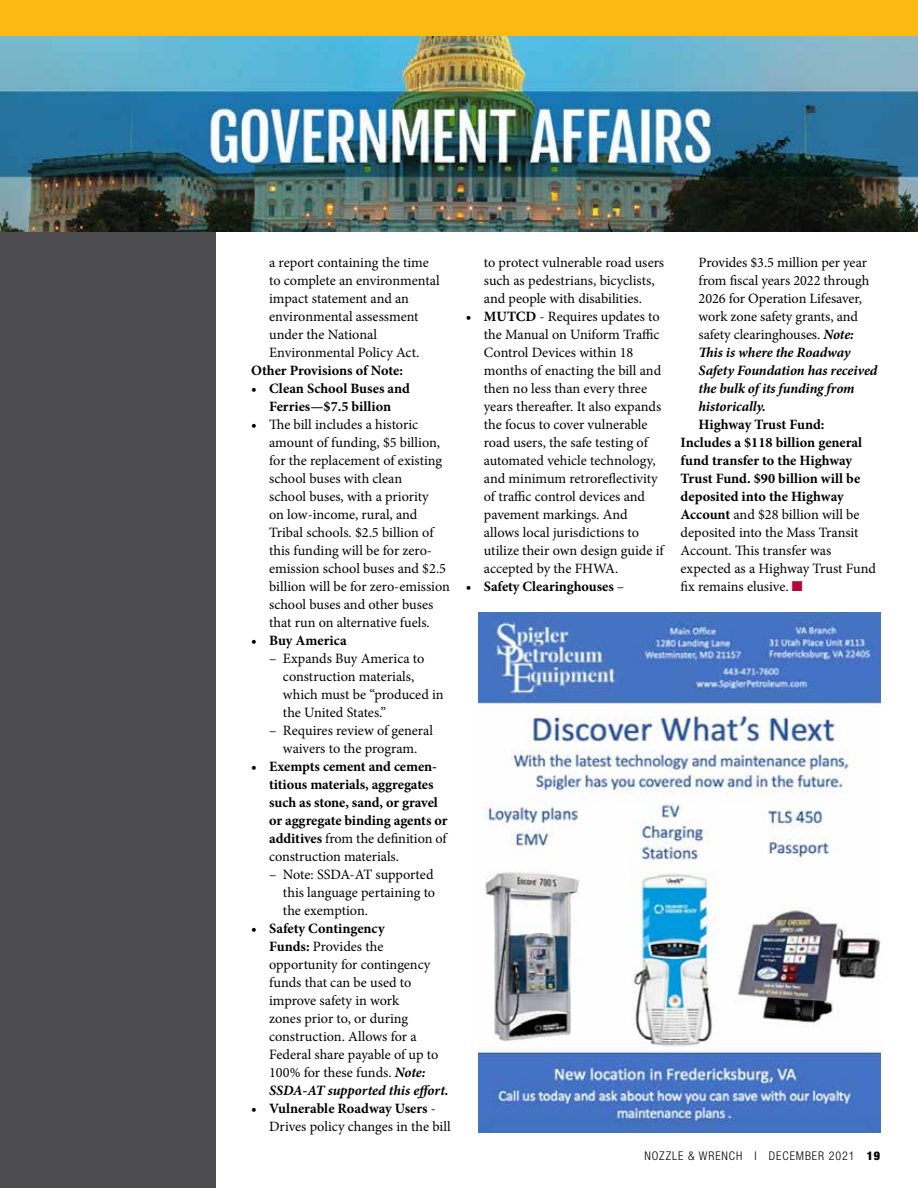
<style>
.page{position:relative;width:918px;height:1188px;background:#fff}
.page>*{position:absolute;margin:0;border:0;box-sizing:border-box;transform-origin:0 0}
.t1{font:14.25px/18px "Minion Pro";color:#000}
.t2{font:700 14.25px/18px "Minion Pro";letter-spacing:-.005em;color:#000}
.t3{font:300 condensed 12px "Helvetica Neue";letter-spacing:.075em;color:#000}
.s1{font-weight:700}
.s2{font-weight:400}
.s3{font-weight:700;font-style:italic}
.s4{color:#b30838}
.s5{font-weight:900}
</style>
<div class="page">
<div style="left:0;top:0;width:918px;height:37px;background:#fdb913"></div>
<div style="left:0;top:38px;width:216px;height:1150px;background:#4d4d4f"></div>
<img style="left:0;top:37px;width:918px;height:194px">
<img style="left:478px;top:612px;width:402px;height:520px">
<p class="t1" style="left:269px;top:254px;width:172px">a report containing the time to complete an environmental impact statement and an environmental assessment under the National<br>Environmental Policy Act.</p>
<p class="t2" style="left:251px;top:362px;width:154px">Other Provisions of Note:</p>
<p class="t2" style="left:251px;top:380px;width:160px;text-align:center">• Clean School Buses and<br>Ferries—$7.5 billion</p>
<p class="t1" style="left:269px;top:416px;width:182px;text-indent:-18px"><span class="s1">•</span> The bill includes a historic amount of funding, $5 billion, for the replacement of existing school buses with clean<br>school buses, with a priority<br>on low-income, rural, and<br>Tribal schools. $2.5 billion of this funding will be for zero&shy;emission school buses and $2.5 billion will be for zero-emission school buses and other buses that run on alternative fuels.</p>
<p class="t2" style="left:251px;top:632px;width:97px">• Buy America</p>
<p class="t1" style="left:283px;top:650px;width:162px;text-indent:-14px">– Expands Buy America to construction materials, which must be “produced in the United States.”</p>
<p class="t1" style="left:269px;top:722px;width:166px;text-align:center">– Requires review of general waivers to the program.</p>
<p class="t2" style="left:269px;top:758px;width:180px;text-indent:-18px">• Exempts cement and cemen&shy;titious materials, aggregates such as stone, sand, or gravel or aggregate binding agents or additives <span class="s2">from the definition of construction materials.</span></p>
<p class="t1" style="left:283px;top:866px;width:154px;text-align:justify;text-indent:-14px">– Note: SSDA-AT supported this language pertaining to the exemption.</p>
<p class="t1" style="left:269px;top:920px;width:181px;text-indent:-18px"><span class="s1">• Safety Contingency<br>Funds:</span> Provides the opportunity for contingency funds that can be used to improve safety in work<br>zones prior to, or during construction. Allows for a<br>Federal share payable of up to<br>100% for these funds. <span class="s3">Note:<br>SSDA-AT supported this effort.</span></p>
<p class="t1" style="left:269px;top:1100px;width:183px;text-indent:-18px"><span class="s1">• Vulnerable Roadway Users</span> -<br>Drives policy changes in the bill</p>
<p class="t1" style="left:484px;top:254px;width:182px">to protect vulnerable road users such as pedestrians, bicyclists, and people with disabilities.</p>
<p class="t1" style="left:484px;top:308px;width:181px;text-indent:-18px"><span class="s1">• MUTCD</span> - Requires updates to the Manual on Uniform Traffic<br>Control Devices within 18 months of enacting the bill and then no less than every three years thereafter. It also expands the focus to cover vulnerable road users, the safe testing of automated vehicle technology, and minimum retroreflectivity of traffic control devices and pavement markings. And allows local jurisdictions to utilize their own design guide if accepted by the FHWA.</p>
<p class="t2" style="left:466px;top:578px;width:160px">• Safety Clearinghouses <span class="s2">–</span></p>
<p class="t1" style="left:699px;top:254px;width:180px">Provides $3.5 million per year from fiscal years 2022 through<br>2026 for Operation Lifesaver, work zone safety grants, and safety clearinghouses. <span class="s3">Note:<br>This is where the Roadway<br>Safety Foundation has received the bulk of its funding from historically.</span></p>
<p class="t2" style="left:681px;top:415px;width:197px;text-indent:18px">Highway Trust Fund:<br>Includes a $118 billion general fund transfer to the Highway<br>Trust Fund. $90 billion will be deposited into the Highway<br>Account <span class="s2">and $28 billion will be deposited into the Mass Transit<br>Account. This transfer was expected as a Highway Trust Fund fix remains elusive.</span> <span class="s4">■</span></p>
<p class="t3" style="left:644px;top:1149px;width:237px">NOZZLE &amp; WRENCH I DECEMBER 2021 <span class="s5">19</span></p>
</div>
